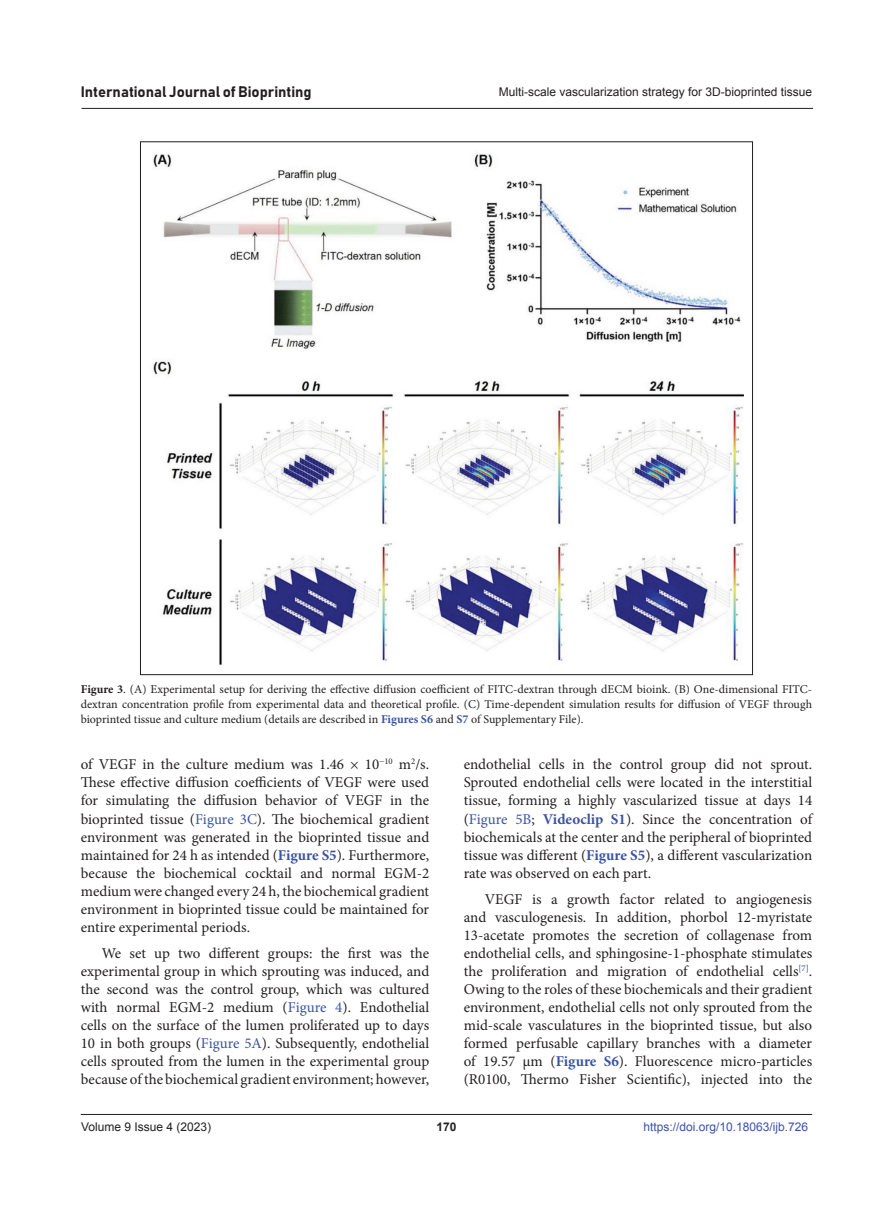
<style>
.page{position:relative;width:893px;height:1212px;background:#fff}
.page>*{position:absolute;margin:0;border:0;box-sizing:border-box;transform-origin:0 0}
.body_text{font:15px/18px "Minion Pro";color:#231f20;text-align:justify}
.t1{font:15px "Bahnschrift";color:#231f20}
.figLends{font:12px/15px "Minion Pro";color:#231f20;text-align:justify}
.t2{font:12px "Arial";color:#231f20}
.t3{font:12px "Arial";color:#3a53a3}
.t4{font:700 12px "Arial";color:#231f20}
.s1{font-weight:700}
.s2{font-weight:700;color:#3a53a3}
.s3{color:#3a53a3}
</style>
<div class="page">
<hr style="left:81px;top:1114px;width:731px;height:1px;background:#231f20">
<hr style="left:81px;top:108px;width:732px;height:1px;background:#231f20">
<img style="left:152px;top:154px;width:591px;height:511px">
<p class="t1" style="left:81px;top:83px;width:232px">International Journal of Bioprinting</p>
<p class="t2" style="left:499px;top:84px;width:315px">Multi-scale vascularization strategy for 3D-bioprinted tissue</p>
<p class="figLends" style="left:81px;top:681px;width:733px"><span class="s1">Figure 3</span>. (A) Experimental setup for deriving the effective diffusion coefficient of FITC-dextran through dECM bioink. (B) One-dimensional FITC&shy;dextran concentration profile from experimental data and theoretical profile. (C) Time-dependent simulation results for diffusion of VEGF through bioprinted tissue and culture medium (details are described in <span class="s2">Figures S6</span> and <span class="s2">S7</span> of Supplementary File).</p>
<p class="body_text" style="left:81px;top:756px;width:350px">of VEGF in the culture medium was 1.46 × 10<sup>−10</sup> m<sup>2</sup>/s.<br>These effective diffusion coefficients of VEGF were used for simulating the diffusion behavior of VEGF in the bioprinted tissue (<span class="s3">Figure 3C</span>). The biochemical gradient environment was generated in the bioprinted tissue and maintained for 24 h as intended (<span class="s2">Figure S5</span>). Furthermore, because the biochemical cocktail and normal EGM-2 medium were changed every 24 h, the biochemical gradient environment in bioprinted tissue could be maintained for entire experimental periods.</p>
<p class="body_text" style="left:81px;top:944px;width:350px;text-indent:21px">We set up two different groups: the first was the experimental group in which sprouting was induced, and the second was the control group, which was cultured with normal EGM-2 medium (<span class="s3">Figure 4</span>). Endothelial cells on the surface of the lumen proliferated up to days 10 in both groups (<span class="s3">Figure 5A</span>). Subsequently, endothelial cells sprouted from the lumen in the experimental group because of the biochemical gradient environment; however,</p>
<p class="body_text" style="left:464px;top:756px;width:350px">endothelial cells in the control group did not sprout.<br>Sprouted endothelial cells were located in the interstitial tissue, forming a highly vascularized tissue at days 14 (<span class="s3">Figure 5B</span>; <span class="s2">Videoclip S1</span>). Since the concentration of biochemicals at the center and the peripheral of bioprinted tissue was different (<span class="s2">Figure S5</span>), a different vascularization rate was observed on each part.</p>
<p class="body_text" style="left:464px;top:890px;width:350px;text-indent:21px">VEGF is a growth factor related to angiogenesis and vasculogenesis. In addition, phorbol 12-myristate 13-acetate promotes the secretion of collagenase from endothelial cells, and sphingosine-1-phosphate stimulates the proliferation and migration of endothelial cells<sup>[7]</sup>.<br>Owing to the roles of these biochemicals and their gradient environment, endothelial cells not only sprouted from the mid-scale vasculatures in the bioprinted tissue, but also formed perfusable capillary branches with a diameter of 19.57 μm (<span class="s2">Figure S6</span>). Fluorescence micro-particles (R0100, Thermo Fisher Scientific), injected into the</p>
<p class="t2" style="left:81px;top:1119px;width:132px">Volume 9 Issue 4 (2023)</p>
<p class="t4" style="left:436px;top:1119px;width:22px">170</p>
<p class="t3" style="left:643px;top:1119px;width:166px">https://doi.org/10.18063/ijb.726</p>
</div>
